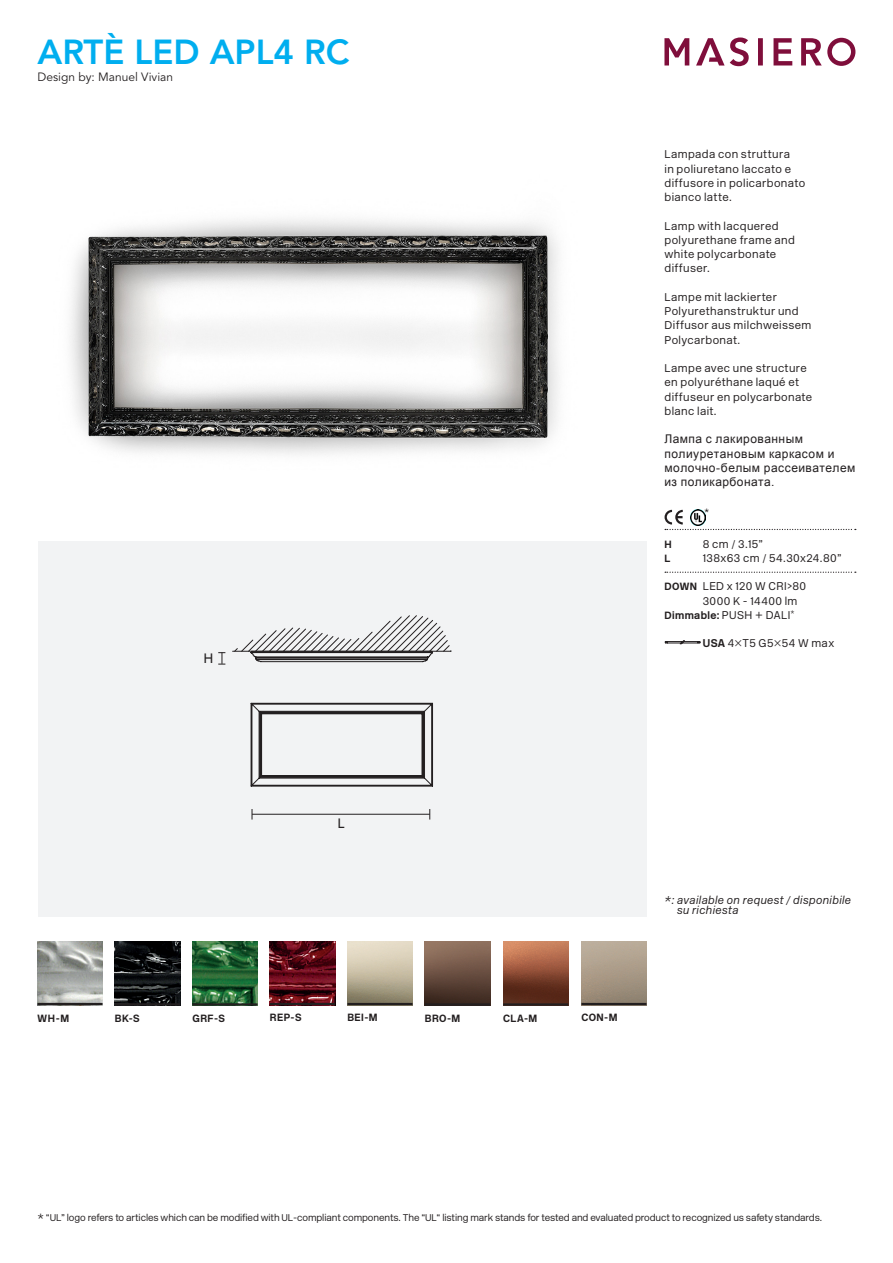
<style>
.page{position:relative;width:893px;height:1263px;background:#fff}
.page>*{position:absolute;margin:0;border:0;box-sizing:border-box;transform-origin:0 0}
.t1{font:800 34.5px "Avenir LT Std";color:#00aeef}
.t2{font:500 13.5px "Avenir LT Std";color:#231f20}
.t3{font:12px/14.2px "Arial";letter-spacing:.04em;color:#231f20}
.t4{font:12px "Avenir LT Std";color:#231f20}
.t5{font:300 11.25px/14.2px "New Rail Alphabet";letter-spacing:.035em;color:#231f20}
.t6{font:italic 300 11.25px/10.5px "New Rail Alphabet";letter-spacing:.035em;color:#231f20}
.t7{font:700 10.5px "New Rail Alphabet";letter-spacing:.04em;color:#231f20}
.t8{font:10.5px "Avenir LT Std";color:#231f20}
.t9{font:300 9.75px "New Rail Alphabet";letter-spacing:-.01em;color:#231f20}
.s1{font-weight:700;font-size:10.5px}
.s2{font-weight:300;font-size:11.25px}
.s3{font-weight:700}
.s4{font-size:10.5px}
</style>
<div class="page">
<svg style="left:664px;top:38px;width:191px;height:28px"></svg>
<img style="left:115px;top:942px;width:65px;height:61px">
<hr style="left:115px;top:1003px;width:65px;height:2px;background:#231f20">
<img style="left:38px;top:941px;width:65px;height:62px">
<hr style="left:38px;top:1003px;width:65px;height:2px;background:#231f20">
<img style="left:192px;top:942px;width:66px;height:61px">
<hr style="left:192px;top:1003px;width:66px;height:3px;background:#231f20">
<img style="left:270px;top:941px;width:65px;height:62px">
<hr style="left:270px;top:1003px;width:65px;height:2px;background:#231f20">
<img style="left:347px;top:941px;width:65px;height:62px">
<img style="left:425px;top:942px;width:65px;height:61px">
<img style="left:503px;top:942px;width:65px;height:61px">
<img style="left:581px;top:941px;width:65px;height:62px">
<hr style="left:347px;top:1003px;width:65px;height:2px;background:#231f20">
<hr style="left:425px;top:1003px;width:65px;height:3px;background:#231f20">
<hr style="left:503px;top:1003px;width:65px;height:3px;background:#231f20">
<hr style="left:581px;top:1003px;width:65px;height:2px;background:#231f20">
<img style="left:70px;top:219px;width:489px;height:236px">
<div style="left:38px;top:542px;width:608px;height:375px;background:#f2f3f4"></div>
<svg style="left:218px;top:652px;width:7px;height:13px"></svg>
<hr style="left:252px;top:814px;width:178px;height:1px;background:#231f20">
<svg style="left:234px;top:615px;width:217px;height:171px"></svg>
<hr style="left:233px;top:651px;width:218px;height:1px;background:#231f20">
<svg style="left:664px;top:510px;width:192px;height:20px"></svg>
<svg style="left:665px;top:572px;width:191px;height:1px"></svg>
<svg style="left:665px;top:640px;width:35px;height:4px"></svg>
<h1 class="t1" style="left:38px;top:31px;width:313px">ARTÈ LED APL4 RC</h1>
<p class="t4" style="left:37px;top:70px;width:137px">Design by: Manuel Vivian</p>
<p class="t2" style="left:203px;top:651px;width:12px">H</p>
<p class="t5" style="left:664px;top:147px;width:142px">Lampada con struttura<br>in poliuretano laccato e diffusore in policarbonato bianco latte.</p>
<p class="t5" style="left:664px;top:218px;width:132px">Lamp with lacquered polyurethane frame and white polycarbonate diffuser.</p>
<p class="t5" style="left:664px;top:290px;width:148px">Lampe mit lackierter<br>Polyurethanstruktur und<br>Diffusor aus milchweissem<br>Polycarbonat.</p>
<p class="t5" style="left:664px;top:361px;width:149px">Lampe avec une structure en polyuréthane laqué et diffuseur en polycarbonate blanc lait.</p>
<p class="t3" style="left:664px;top:432px;width:192px">Лампа с лакированным полиуретановым каркасом и молочно-белым рассеивателем из поликарбоната.</p>
<p class="t8" style="left:704px;top:506px;width:6px">*</p>
<p class="t7" style="left:664px;top:537px;width:9px">H</p>
<p class="t5" style="left:703px;top:536px;width:62px">8 cm / 3.15”</p>
<p class="t7" style="left:664px;top:551px;width:8px">L</p>
<p class="t5" style="left:703px;top:551px;width:140px">138x63 cm / 54.30x24.80”</p>
<p class="t5" style="left:703px;top:579px;width:105px;text-indent:-38px"><span class="s1">DOWN</span> LED x 120 W CRI&gt;80<br>3000 K - 14400 lm</p>
<p class="t7" style="left:664px;top:608px;width:132px">Dimmable: <span class="s2">PUSH + DALI</span><sup>*</sup></p>
<p class="t5" style="left:703px;top:636px;width:133px"><span class="s3">USA</span> 4×T5 G5×54 W max</p>
<p class="t2" style="left:337px;top:815px;width:9px">L</p>
<p class="t7" style="left:38px;top:1011px;width:33px">WH-M</p>
<p class="t7" style="left:115px;top:1011px;width:26px">BK-S</p>
<p class="t7" style="left:192px;top:1011px;width:34px">GRF-S</p>
<p class="t7" style="left:270px;top:1011px;width:33px">REP-S</p>
<p class="t7" style="left:347px;top:1011px;width:32px">BEI-M</p>
<p class="t7" style="left:425px;top:1011px;width:37px">BRO-M</p>
<p class="t7" style="left:503px;top:1011px;width:36px">CLA-M</p>
<p class="t7" style="left:581px;top:1011px;width:38px">CON-M</p>
<p class="t6" style="left:677px;top:895px;width:176px;text-indent:-13px">*: available on request / disponibile su richiesta</p>
<p class="t9" style="left:38px;top:1211px;width:786px"><span class="s4">*</span> “UL” logo refers to articles which can be modified with UL-compliant components. The “UL“ listing mark stands for tested and evaluated product to recognized us safety standards.</p>
</div>
